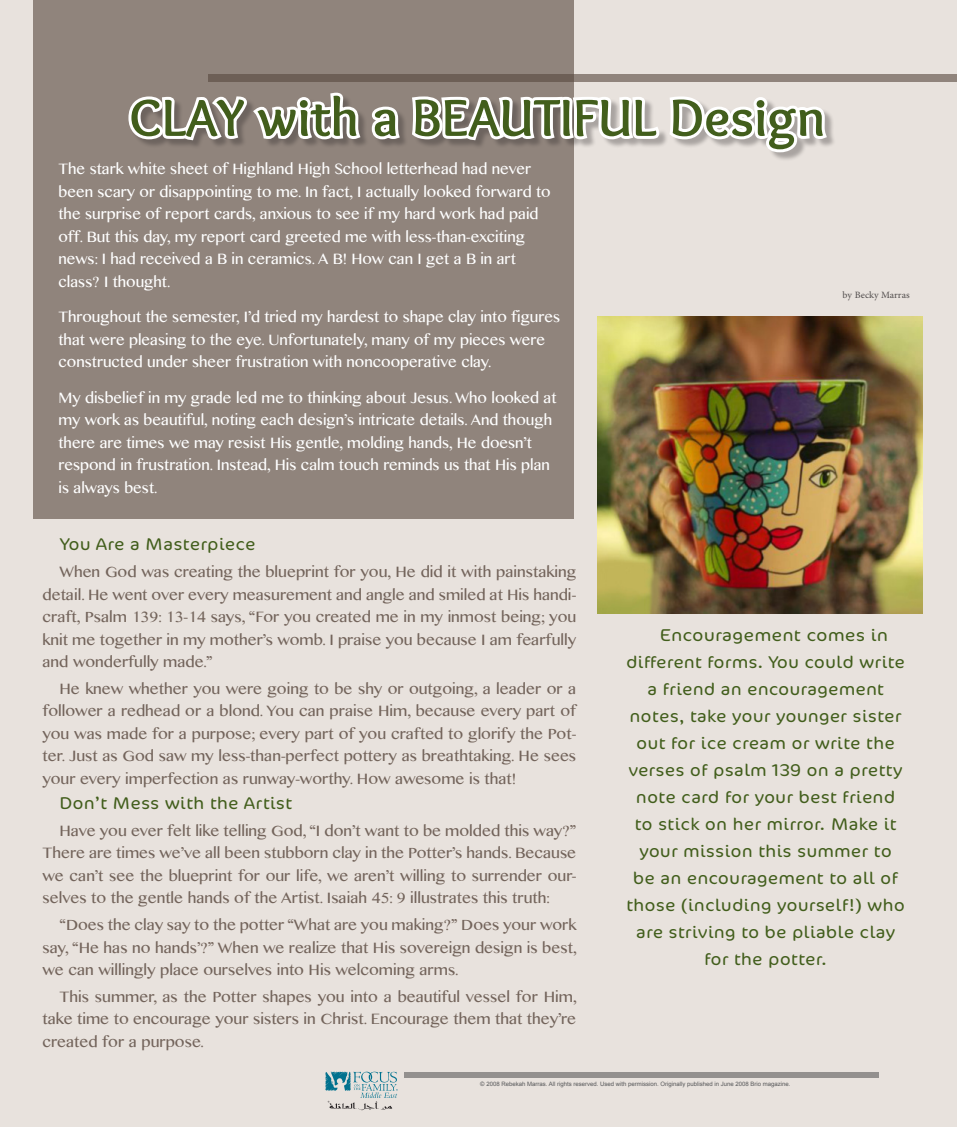
<style>
.page{position:relative;width:957px;height:1127px;background:#e8e2dd}
.page>*{position:absolute;margin:0;border:0;box-sizing:border-box;transform-origin:0 0}
.sup_title{font:700 54px "Sukar";color:#425e1c}
.Text{font:300 19.5px "Cocon Next Arabic";color:#425e1c;scale:1.1 1}
.Text-2{font:300 19.5px "Cocon Next Arabic";color:#425e1c;scale:1.13 1}
.Text-3{font:15px/22.5px "Tamil MN";color:#73645b;text-align:justify}
.sup_title-2{font:15px/22.5px "Tamil MN";color:#fff}
.t1{font:13.5px "Adobe Arabic";color:#231f20}
.t2{font:6px "Arial";color:#57585a}
</style>
<div class="page">
<div style="left:404px;top:1072px;width:474px;height:5px;background:#93908e"></div>
<svg style="left:325px;top:1071px;width:73px;height:39px"></svg>
<img style="left:597px;top:316px;width:325px;height:297px">
<div style="left:208px;top:74px;width:749px;height:7px;background:#90847c"></div>
<div style="left:33px;top:0;width:540px;height:519px;background:#90847c"></div>
<div style="left:130px;top:94px;width:705px;height:68px;background:#231f20;opacity:.32"></div>
<svg style="left:128px;top:87px;width:703px;height:70px"></svg>
<p class="sup_title" style="left:129px;top:87px;width:698px">CLAY with a BEAUTIFUL Design</p>
<p class="sup_title-2" style="left:58px;top:158px;width:494px">The stark white sheet of Highland High School letterhead had never been scary or disappointing to me. In fact, I actually looked forward to the surprise of report cards, anxious to see if my hard work had paid off. But this day, my report card greeted me with less-than-exciting news: I had received a B in ceramics. A B! How can I get a B in art class? I thought.</p>
<p class="sup_title-2" style="left:58px;top:306px;width:503px">Throughout the semester, I’d tried my hardest to shape clay into figures that were pleasing to the eye. Unfortunately, many of my pieces were constructed under sheer frustration with noncooperative clay.</p>
<p class="sup_title-2" style="left:58px;top:386px;width:499px">My disbelief in my grade led me to thinking about Jesus. Who looked at my work as beautiful, noting each design’s intricate details. And though there are times we may resist His gentle, molding hands, He doesn’t respond in frustration. Instead, His calm touch reminds us that His plan is always best.</p>
<p class="t1" style="left:842px;top:285px;width:69px">by Becky Marras</p>
<p class="Text" style="left:60px;top:533px;width:180px">You Are a Masterpiece</p>
<p class="Text-3" style="left:43px;top:561px;width:535px;text-indent:17px">When God was creating the blueprint for you, He did it with painstaking detail. He went over every measurement and angle and smiled at His handi&shy;craft, Psalm 139: 13-14 says, “For you created me in my inmost being; you knit me together in my mother’s womb. I praise you because I am fearfully and wonderfully made.”</p>
<p class="Text-3" style="left:43px;top:678px;width:535px;text-indent:17px">He knew whether you were going to be shy or outgoing, a leader or a follower a redhead or a blond. You can praise Him, because every part of you was made for a purpose; every part of you crafted to glorify the Pot&shy;ter. Just as God saw my less-than-perfect pottery as breathtaking. He sees your every imperfection as runway-worthy. How awesome is that!</p>
<p class="Text" style="left:60px;top:791px;width:213px">Don’t Mess with the Artist</p>
<p class="Text-3" style="left:43px;top:820px;width:535px;text-indent:17px">Have you ever felt like telling God, “I don’t want to be molded this way?” There are times we’ve all been stubborn clay in the Potter’s hands. Because we can’t see the blueprint for our life, we aren’t willing to surrender our&shy;selves to the gentle hands of the Artist. Isaiah 45: 9 illustrates this truth:</p>
<p class="Text-3" style="left:43px;top:914px;width:536px;text-indent:17px">“Does the clay say to the potter “What are you making?” Does your work say, “He has no hands’?” When we realize that His sovereign design is best, we can willingly place ourselves into His welcoming arms.</p>
<p class="Text-3" style="left:43px;top:986px;width:536px;text-indent:17px">This summer, as the Potter shapes you into a beautiful vessel for Him, take time to encourage your sisters in Christ. Encourage them that they’re created for a purpose.</p>
<p class="Text-2" style="left:660px;top:624px;width:204px">Encouragement comes in</p>
<p class="Text" style="left:626px;top:651px;width:255px">different forms. You could write</p>
<p class="Text" style="left:647px;top:678px;width:217px">a friend an encouragement</p>
<p class="Text" style="left:629px;top:705px;width:249px">notes, take your younger sister</p>
<p class="Text" style="left:636px;top:732px;width:237px">out for ice cream or write the</p>
<p class="Text" style="left:628px;top:759px;width:250px">verses of psalm 139 on a pretty</p>
<p class="Text" style="left:636px;top:786px;width:237px">note card for your best friend</p>
<p class="Text" style="left:634px;top:813px;width:240px">to stick on her mirror. Make it</p>
<p class="Text" style="left:639px;top:840px;width:231px">your mission this summer to</p>
<p class="Text" style="left:633px;top:867px;width:243px">be an encouragement to all of</p>
<p class="Text" style="left:626px;top:894px;width:255px">those (including yourself!) who</p>
<p class="Text" style="left:636px;top:921px;width:237px">are striving to be pliable clay</p>
<p class="Text" style="left:704px;top:948px;width:113px">for the potter.</p>
<p class="t2" style="left:480px;top:1079px;width:312px">© 2008 Rebekah Marras. All rights reserved. Used with permission. Originally published in June 2008 Brio magazine.</p>
</div>
